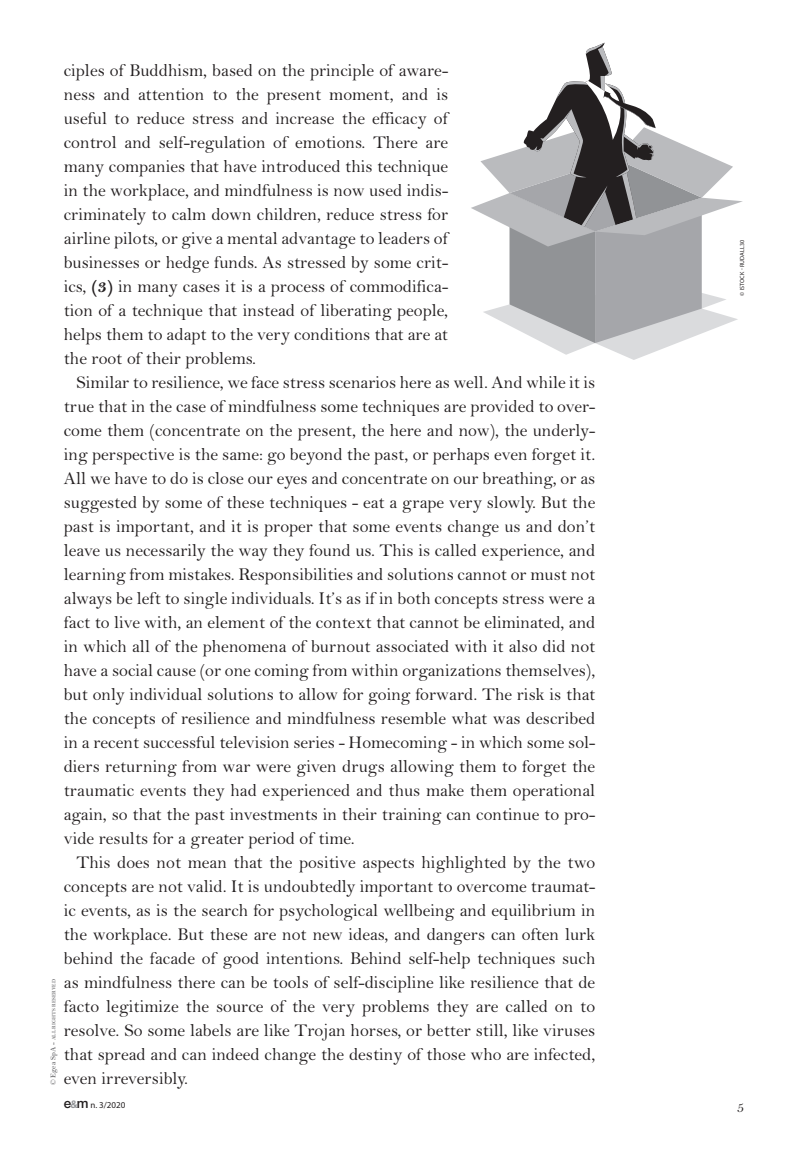
<style>
.page{position:relative;width:808px;height:1149px;background:#fff}
.page>*{position:absolute;margin:0;border:0;box-sizing:border-box;transform-origin:0 0}
.t1{font:18px/24px "Bell MT Std";color:#231f20;text-align:justify}
.t2{font:15px "Bell MT Std";color:#231f20}
.t3{font:9px "Myriad Pro";color:#231f20}
.t4{font:6px "Myriad Pro";letter-spacing:.02em;color:#231f20}
.t5{font:600 5.25px "Bell MT Std";color:#636366}
.s1{font-weight:700}
.s2{font-weight:400;font-size:7.5px}
.s3{font-size:7.5px}
.s4{font-family:"Helvetica Neue";font-weight:500;font-size:13.5px}
.s5{font-family:"Helvetica Neue";font-weight:700;font-size:10.5px;color:#939598}
</style>
<div class="page">
<svg style="left:471px;top:43px;width:272px;height:317px"></svg>
<p class="t1" style="left:64px;top:58px;width:386px">ciples of Buddhism, based on the principle of aware&shy;ness and attention to the present moment, and is useful to reduce stress and increase the efficacy of control and self-regulation of emotions. There are many companies that have introduced this technique in the workplace, and mindfulness is now used indis&shy;criminately to calm down children, reduce stress for airline pilots, or give a mental advantage to leaders of businesses or hedge funds. As stressed by some crit&shy;ics, <span class="s1">(3)</span> in many cases it is a process of commodifica&shy;tion of a technique that instead of liberating people, helps them to adapt to the very conditions that are at the root of their problems.</p>
<p class="t1" style="left:64px;top:370px;width:533px;text-indent:13px">Similar to resilience, we face stress scenarios here as well. And while it is true that in the case of mindfulness some techniques are provided to over&shy;come them (concentrate on the present, the here and now), the underly&shy;ing perspective is the same: go beyond the past, or perhaps even forget it.<br>All we have to do is close our eyes and concentrate on our breathing, or as suggested by some of these techniques - eat a grape very slowly. But the past is important, and it is proper that some events change us and don’t leave us necessarily the way they found us. This is called experience, and learning from mistakes. Responsibilities and solutions cannot or must not always be left to single individuals. It’s as if in both concepts stress were a fact to live with, an element of the context that cannot be eliminated, and in which all of the phenomena of burnout associated with it also did not have a social cause (or one coming from within organizations themselves), but only individual solutions to allow for going forward. The risk is that the concepts of resilience and mindfulness resemble what was described in a recent successful television series - Homecoming - in which some sol&shy;diers returning from war were given drugs allowing them to forget the traumatic events they had experienced and thus make them operational again, so that the past investments in their training can continue to pro&shy;vide results for a greater period of time.</p>
<p class="t1" style="left:64px;top:850px;width:533px;text-indent:13px">This does not mean that the positive aspects highlighted by the two concepts are not valid. It is undoubtedly important to overcome traumat&shy;ic events, as is the search for psychological wellbeing and equilibrium in the workplace. But these are not new ideas, and dangers can often lurk behind the facade of good intentions. Behind self-help techniques such as mindfulness there can be tools of self-discipline like resilience that de facto legitimize the source of the very problems they are called on to resolve. So some labels are like Trojan horses, or better still, like viruses that spread and can indeed change the destiny of those who are infected, even irreversibly.</p>
<p class="t5" style="left:51px;top:1084px;width:107px;rotate:-90deg"><span class="s2">©</span> <span class="s3">Egea SpA -</span> ALL RIGHTS RESERVED</p>
<p class="t4" style="left:738px;top:295px;width:57px;rotate:-90deg">© ISTOCK - RUDALL30</p>
<p class="t3" style="left:64px;top:1099px;width:63px"><span class="s4">e</span><span class="s5">&amp;</span><span class="s4">m</span> n. 3/2020</p>
<p class="t2" style="left:737px;top:1098px;width:9px">5</p>
</div>
